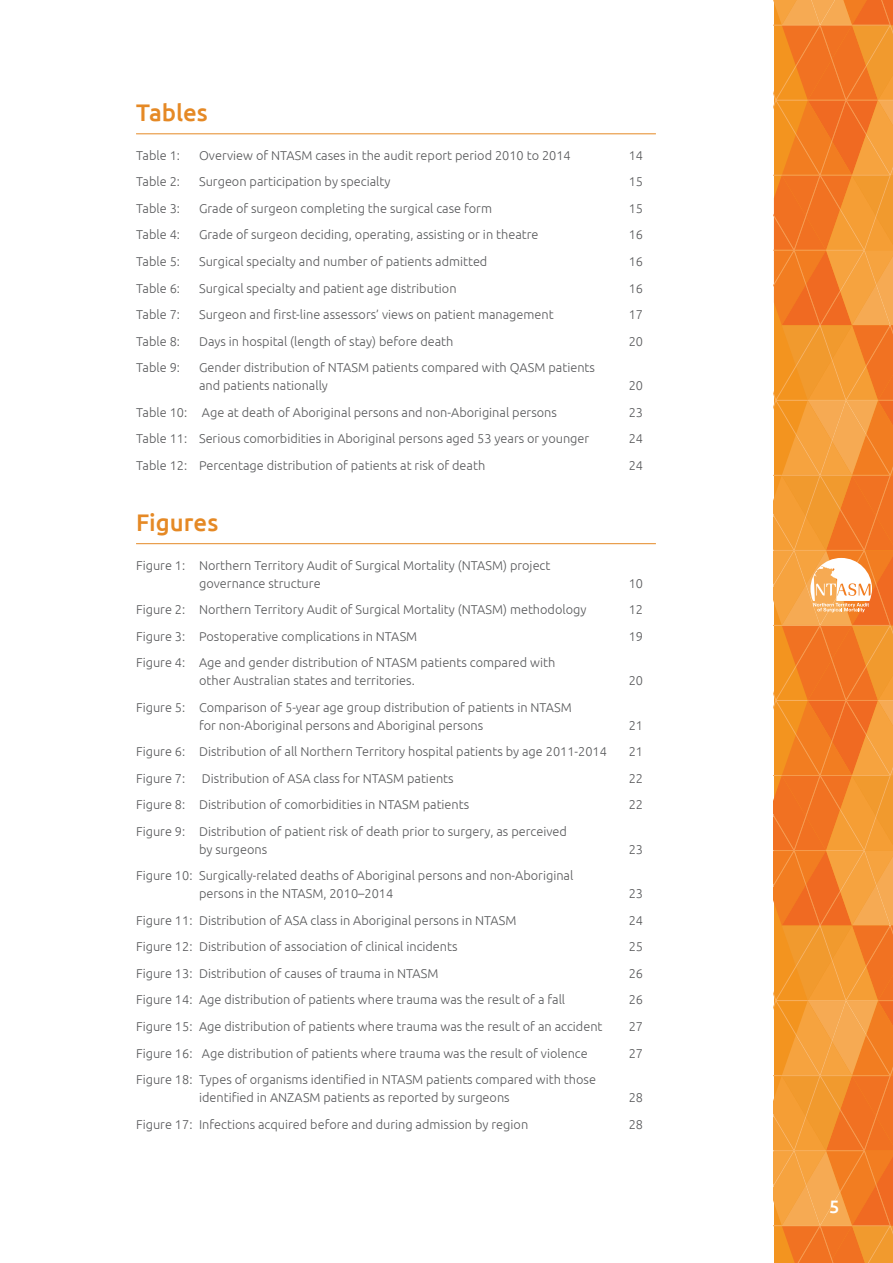
<style>
.page{position:relative;width:893px;height:1263px;background:#fff}
.page>*{position:absolute;margin:0;border:0;box-sizing:border-box;transform-origin:0 0}
.t1{font:500 24px "Ubuntu";color:#e58925}
.t2{font:500 18px "Ubuntu";color:#fff}
.t3{font:300 12.75px/18px "Ubuntu";color:#58595b}
</style>
<div class="page">
<svg style="left:774px;top:0;width:119px;height:1263px;background:#f28d31"></svg>
<hr style="left:136px;top:133px;width:520px;height:1px;background:#e58925">
<hr style="left:136px;top:543px;width:520px;height:1px;background:#e58925">
<h1 class="t1" style="left:136px;top:97px;width:73px">Tables</h1>
<p class="t3" style="left:136px;top:146px;width:45px">Table 1:</p>
<p class="t3" style="left:199px;top:146px;width:373px">Overview of NTASM cases in the audit report period 2010 to 2014</p>
<p class="t3" style="left:629px;top:146px;width:16px">14</p>
<p class="t3" style="left:136px;top:173px;width:45px">Table 2:</p>
<p class="t3" style="left:199px;top:173px;width:193px">Surgeon participation by specialty</p>
<p class="t3" style="left:629px;top:173px;width:16px">15</p>
<p class="t3" style="left:136px;top:199px;width:45px">Table 3:</p>
<p class="t3" style="left:199px;top:199px;width:294px">Grade of surgeon completing the surgical case form</p>
<p class="t3" style="left:629px;top:199px;width:16px">15</p>
<p class="t3" style="left:136px;top:226px;width:45px">Table 4:</p>
<p class="t3" style="left:199px;top:226px;width:341px">Grade of surgeon deciding, operating, assisting or in theatre</p>
<p class="t3" style="left:629px;top:226px;width:16px">16</p>
<p class="t3" style="left:136px;top:252px;width:45px">Table 5:</p>
<p class="t3" style="left:199px;top:252px;width:290px">Surgical specialty and number of patients admitted</p>
<p class="t3" style="left:629px;top:252px;width:16px">16</p>
<p class="t3" style="left:136px;top:279px;width:45px">Table 6:</p>
<p class="t3" style="left:199px;top:279px;width:259px">Surgical specialty and patient age distribution</p>
<p class="t3" style="left:629px;top:279px;width:16px">16</p>
<p class="t3" style="left:136px;top:305px;width:45px">Table 7:</p>
<p class="t3" style="left:199px;top:305px;width:356px">Surgeon and first-line assessors’ views on patient management</p>
<p class="t3" style="left:629px;top:305px;width:16px">17</p>
<p class="t3" style="left:136px;top:332px;width:45px">Table 8:</p>
<p class="t3" style="left:199px;top:332px;width:256px">Days in hospital (length of stay) before death</p>
<p class="t3" style="left:629px;top:332px;width:16px">20</p>
<p class="t3" style="left:136px;top:358px;width:45px">Table 9:</p>
<p class="t3" style="left:199px;top:358px;width:397px">Gender distribution of NTASM patients compared with QASM patients and patients nationally</p>
<p class="t3" style="left:629px;top:376px;width:16px">20</p>
<p class="t3" style="left:136px;top:403px;width:422px">Table 10: Age at death of Aboriginal persons and non-Aboriginal persons</p>
<p class="t3" style="left:629px;top:403px;width:16px">23</p>
<p class="t3" style="left:136px;top:429px;width:455px">Table 11: Serious comorbidities in Aboriginal persons aged 53 years or younger</p>
<p class="t3" style="left:629px;top:429px;width:16px">24</p>
<p class="t3" style="left:136px;top:456px;width:351px">Table 12: Percentage distribution of patients at risk of death</p>
<p class="t3" style="left:629px;top:456px;width:16px">24</p>
<h1 class="t1" style="left:136px;top:507px;width:84px">Figures</h1>
<p class="t3" style="left:199px;top:556px;width:353px;text-indent:-63px">Figure 1: Northern Territory Audit of Surgical Mortality (NTASM) project governance structure</p>
<p class="t3" style="left:629px;top:574px;width:16px">10</p>
<p class="t3" style="left:136px;top:600px;width:452px">Figure 2: Northern Territory Audit of Surgical Mortality (NTASM) methodology</p>
<p class="t3" style="left:629px;top:600px;width:16px">12</p>
<p class="t3" style="left:136px;top:627px;width:283px">Figure 3: Postoperative complications in NTASM</p>
<p class="t3" style="left:629px;top:627px;width:16px">19</p>
<p class="t3" style="left:199px;top:653px;width:358px;text-indent:-63px">Figure 4: Age and gender distribution of NTASM patients compared with other Australian states and territories.</p>
<p class="t3" style="left:629px;top:671px;width:16px">20</p>
<p class="t3" style="left:199px;top:698px;width:374px;text-indent:-63px">Figure 5: Comparison of 5-year age group distribution of patients in NTASM for non-Aboriginal persons and Aboriginal persons</p>
<p class="t3" style="left:629px;top:716px;width:16px">21</p>
<p class="t3" style="left:136px;top:742px;width:472px">Figure 6: Distribution of all Northern Territory hospital patients by age 2011-2014</p>
<p class="t3" style="left:629px;top:742px;width:16px">21</p>
<p class="t3" style="left:136px;top:769px;width:51px">Figure 7:</p>
<p class="t3" style="left:202px;top:769px;width:253px">Distribution of ASA class for NTASM patients</p>
<p class="t3" style="left:629px;top:769px;width:16px">22</p>
<p class="t3" style="left:136px;top:795px;width:335px">Figure 8: Distribution of comorbidities in NTASM patients</p>
<p class="t3" style="left:629px;top:795px;width:16px">22</p>
<p class="t3" style="left:199px;top:822px;width:369px;text-indent:-63px">Figure 9: Distribution of patient risk of death prior to surgery, as perceived by surgeons</p>
<p class="t3" style="left:629px;top:840px;width:16px">23</p>
<p class="t3" style="left:199px;top:866px;width:376px;text-indent:-63px">Figure 10: Surgically-related deaths of Aboriginal persons and non-Aboriginal persons in the NTASM, 2010–2014</p>
<p class="t3" style="left:629px;top:884px;width:16px">23</p>
<p class="t3" style="left:136px;top:911px;width:382px">Figure 11: Distribution of ASA class in Aboriginal persons in NTASM</p>
<p class="t3" style="left:629px;top:911px;width:16px">24</p>
<p class="t3" style="left:136px;top:937px;width:323px">Figure 12: Distribution of association of clinical incidents</p>
<p class="t3" style="left:629px;top:937px;width:16px">25</p>
<p class="t3" style="left:136px;top:964px;width:304px">Figure 13: Distribution of causes of trauma in NTASM</p>
<p class="t3" style="left:629px;top:964px;width:16px">26</p>
<p class="t3" style="left:136px;top:991px;width:431px">Figure 14: Age distribution of patients where trauma was the result of a fall</p>
<p class="t3" style="left:629px;top:991px;width:16px">26</p>
<p class="t3" style="left:136px;top:1017px;width:468px">Figure 15: Age distribution of patients where trauma was the result of an accident</p>
<p class="t3" style="left:629px;top:1017px;width:16px">27</p>
<p class="t3" style="left:136px;top:1044px;width:453px">Figure 16: Age distribution of patients where trauma was the result of violence</p>
<p class="t3" style="left:629px;top:1044px;width:16px">27</p>
<p class="t3" style="left:199px;top:1070px;width:398px;text-indent:-63px">Figure 18: Types of organisms identified in NTASM patients compared with those identified in ANZASM patients as reported by surgeons</p>
<p class="t3" style="left:629px;top:1088px;width:16px">28</p>
<p class="t3" style="left:136px;top:1115px;width:394px">Figure 17: Infections acquired before and during admission by region</p>
<p class="t3" style="left:629px;top:1115px;width:16px">28</p>
<h2 class="t2" style="left:829px;top:1195px;width:12px">5</h2>
</div>
